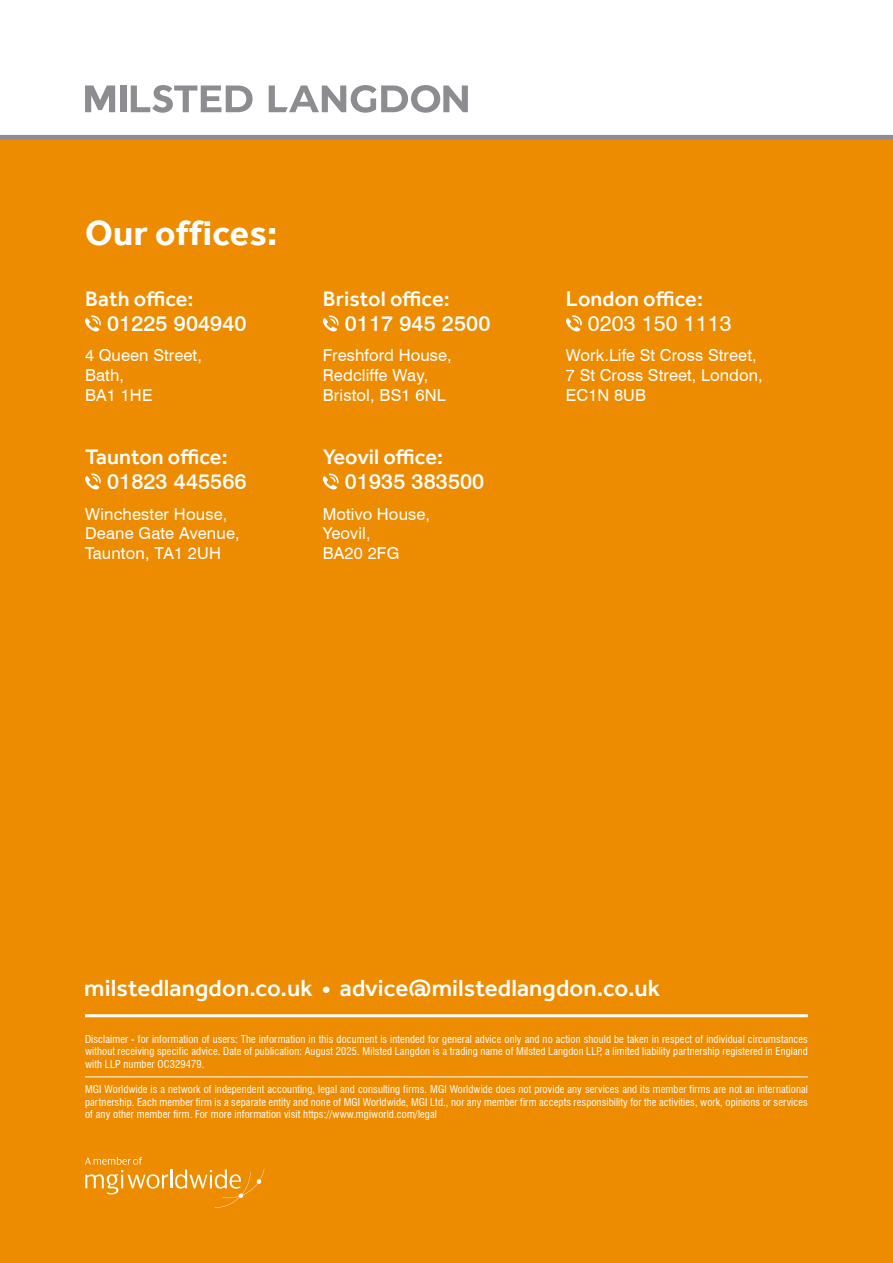
<style>
.page{position:relative;width:893px;height:1263px;background:#fff}
.page>*{position:absolute;margin:0;border:0;box-sizing:border-box;transform-origin:0 0}
.t1{font:700 36px "Effra";letter-spacing:.01em;color:#fff}
.t2{font:500 24px "Effra";letter-spacing:.005em;color:#fff}
.t3{font:500 21.6px "Effra";letter-spacing:.005em;color:#fff}
.t4{font:500 21.6px "Swiss 721 BT";letter-spacing:.005em;color:#fff}
.t5{font:21.6px "Swiss 721 BT";letter-spacing:.005em;color:#fff}
.t6{font:16.5px/19.8px "Swiss 721 BT";letter-spacing:.005em;color:#fff}
.t7{font:condensed 10.5px/12.6px "Swiss 721 BT";letter-spacing:.01em;color:#fff;text-align:justify}
</style>
<div class="page">
<div style="left:0;top:137px;width:893px;height:1126px;background:#ed8c00"></div>
<svg style="left:85px;top:85px;width:30px;height:27px"></svg>
<svg style="left:269px;top:85px;width:199px;height:28px"></svg>
<svg style="left:131px;top:85px;width:122px;height:28px"></svg>
<div style="left:120px;top:85px;width:6px;height:27px;background:#8d8c90"></div>
<hr style="left:0;top:135px;width:893px;height:4px;background:#8d8c90">
<svg style="left:566px;top:315px;width:16px;height:17px"></svg>
<hr style="left:85px;top:1014px;width:723px;height:3px;background:#fff">
<svg style="left:323px;top:315px;width:16px;height:17px"></svg>
<svg style="left:85px;top:474px;width:16px;height:16px"></svg>
<svg style="left:323px;top:474px;width:16px;height:16px"></svg>
<svg style="left:85px;top:315px;width:16px;height:17px"></svg>
<svg style="left:85px;top:1157px;width:179px;height:51px"></svg>
<hr style="left:85px;top:1076px;width:723px;height:1px;background:#fff">
<h1 class="t1" style="left:85px;top:212px;width:194px">Our offices:</h1>
<h3 class="t3" style="left:85px;top:285px;width:110px">Bath office:</h3>
<h3 class="t4" style="left:107px;top:310px;width:141px">01225 904940</h3>
<h3 class="t6" style="left:85px;top:346px;width:118px">4 Queen Street,<br>Bath,<br>BA1 1HE</h3>
<h3 class="t3" style="left:85px;top:443px;width:144px">Taunton office:</h3>
<h3 class="t4" style="left:107px;top:468px;width:141px">01823 445566</h3>
<h3 class="t6" style="left:85px;top:504px;width:156px">Winchester House,<br>Deane Gate Avenue,<br>Taunton, TA1 2UH</h3>
<h3 class="t3" style="left:323px;top:285px;width:128px">Bristol office:</h3>
<h3 class="t4" style="left:345px;top:310px;width:147px">0117 945 2500</h3>
<h3 class="t6" style="left:323px;top:346px;width:131px">Freshford House,<br>Redcliffe Way,<br>Bristol, BS1 6NL</h3>
<h3 class="t3" style="left:323px;top:443px;width:122px">Yeovil office:</h3>
<h3 class="t4" style="left:345px;top:468px;width:141px">01935 383500</h3>
<h3 class="t6" style="left:323px;top:504px;width:109px">Motivo House,<br>Yeovil,<br>BA20 2FG</h3>
<h3 class="t3" style="left:566px;top:285px;width:138px">London office:</h3>
<h3 class="t5" style="left:588px;top:310px;width:145px">0203 150 1113</h3>
<h3 class="t6" style="left:566px;top:346px;width:198px">Work.Life St Cross Street,<br>7 St Cross Street, London,<br>EC1N 8UB</h3>
<h2 class="t2" style="left:84px;top:973px;width:577px">milstedlangdon.co.uk • advice@milstedlangdon.co.uk</h2>
<p class="t7" style="left:85px;top:1032px;width:724px">Disclaimer - for information of users: The information in this document is intended for general advice only and no action should be taken in respect of individual circumstances without receiving specific advice. Date of publication: August 2025. Milsted Langdon is a trading name of Milsted Langdon LLP, a limited liability partnership registered in England with LLP number OC329479.</p>
<p class="t7" style="left:85px;top:1083px;width:724px">MGI Worldwide is a network of independent accounting, legal and consulting firms. MGI Worldwide does not provide any services and its member firms are not an international partnership. Each member firm is a separate entity and none of MGI Worldwide, MGI Ltd., nor any member firm accepts responsibility for the activities, work, opinions or services of any other member firm. For more information visit https://www.mgiworld.com/legal</p>
</div>
